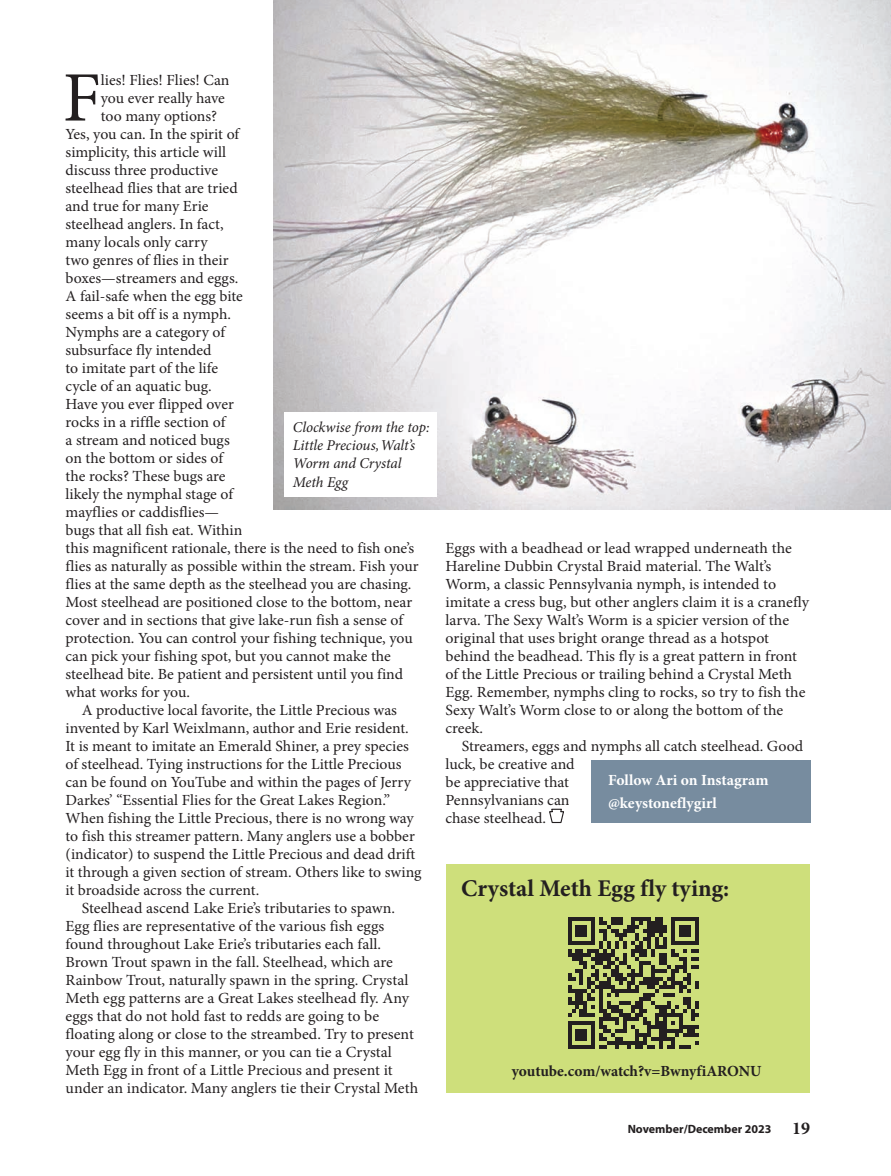
<style>
.page{position:relative;width:891px;height:1176px;background:#fff}
.page>*{position:absolute;margin:0;border:0;box-sizing:border-box;transform-origin:0 0}
.Magazine_body_text{font:70.8px "Minion Pro";color:#231f20}
.New_subhead{font:700 24px "Minion Pro";color:#231f20}
.t1{font:700 18px "Minion Pro";color:#231f20}
.new_body_text{font:15.45px/18px "Minion Pro";color:#231f20}
.Magazine_body_text-2{font:15.45px "Minion Pro";color:#231f20}
.t2{font:700 15.45px "Minion Pro";color:#fff}
.new_body_text-2{font:700 15.45px "Minion Pro";color:#231f20}
.new_captions{font:italic 15px/18px "Minion Pro";letter-spacing:-.01em;color:#231f20}
.t3{font:700 12px "Myriad Pro";color:#231f20}
</style>
<div class="page">
<div style="left:446px;top:864px;width:364px;height:228px;background:#cedf7b"></div>
<svg style="left:549px;top:808px;width:15px;height:15px"></svg>
<svg style="left:568px;top:917px;width:131px;height:131px"></svg>
<div style="left:591px;top:760px;width:219px;height:62px;background:#778c9f"></div>
<img style="left:273px;top:0;width:618px;height:509px">
<div style="left:284px;top:412px;width:153px;height:85px;background:#fff"></div>
<p class="Magazine_body_text" style="left:63px;top:50px;width:40px">F</p>
<p class="Magazine_body_text-2" style="left:101px;top:69px;width:130px">lies! Flies! Flies! Can</p>
<p class="Magazine_body_text-2" style="left:101px;top:87px;width:126px">you ever really have</p>
<p class="Magazine_body_text-2" style="left:101px;top:105px;width:118px">too many options?</p>
<p class="Magazine_body_text-2" style="left:66px;top:123px;width:175px">Yes, you can. In the spirit of</p>
<p class="Magazine_body_text-2" style="left:66px;top:141px;width:162px">simplicity, this article will</p>
<p class="Magazine_body_text-2" style="left:66px;top:159px;width:154px">discuss three productive</p>
<p class="Magazine_body_text-2" style="left:66px;top:177px;width:174px">steelhead flies that are tried</p>
<p class="Magazine_body_text-2" style="left:66px;top:195px;width:145px">and true for many Erie</p>
<p class="Magazine_body_text-2" style="left:66px;top:213px;width:160px">steelhead anglers. In fact,</p>
<p class="Magazine_body_text-2" style="left:66px;top:231px;width:144px">many locals only carry</p>
<p class="Magazine_body_text-2" style="left:66px;top:249px;width:165px">two genres of flies in their</p>
<p class="Magazine_body_text-2" style="left:66px;top:267px;width:174px">boxes—streamers and eggs.</p>
<p class="Magazine_body_text-2" style="left:66px;top:285px;width:179px">A fail-safe when the egg bite</p>
<p class="Magazine_body_text-2" style="left:66px;top:303px;width:167px">seems a bit off is a nymph.</p>
<p class="Magazine_body_text-2" style="left:66px;top:321px;width:161px">Nymphs are a category of</p>
<p class="Magazine_body_text-2" style="left:66px;top:339px;width:148px">subsurface fly intended</p>
<p class="Magazine_body_text-2" style="left:66px;top:357px;width:154px">to imitate part of the life</p>
<p class="Magazine_body_text-2" style="left:66px;top:375px;width:148px">cycle of an aquatic bug.</p>
<p class="Magazine_body_text-2" style="left:66px;top:393px;width:170px">Have you ever flipped over</p>
<p class="Magazine_body_text-2" style="left:66px;top:411px;width:161px">rocks in a riffle section of</p>
<p class="Magazine_body_text-2" style="left:66px;top:429px;width:166px">a stream and noticed bugs</p>
<p class="Magazine_body_text-2" style="left:66px;top:447px;width:159px">on the bottom or sides of</p>
<p class="Magazine_body_text-2" style="left:66px;top:465px;width:162px">the rocks? These bugs are</p>
<p class="Magazine_body_text-2" style="left:66px;top:483px;width:169px">likely the nymphal stage of</p>
<p class="Magazine_body_text-2" style="left:66px;top:501px;width:155px">mayflies or caddisflies—</p>
<p class="Magazine_body_text-2" style="left:66px;top:519px;width:178px">bugs that all fish eat. Within</p>
<p class="Magazine_body_text-2" style="left:66px;top:537px;width:350px">this magnificent rationale, there is the need to fish one’s</p>
<p class="Magazine_body_text-2" style="left:66px;top:555px;width:355px">flies as naturally as possible within the stream. Fish your</p>
<p class="Magazine_body_text-2" style="left:66px;top:573px;width:348px">flies at the same depth as the steelhead you are chasing.</p>
<p class="Magazine_body_text-2" style="left:66px;top:591px;width:348px">Most steelhead are positioned close to the bottom, near</p>
<p class="Magazine_body_text-2" style="left:66px;top:609px;width:339px">cover and in sections that give lake-run fish a sense of</p>
<p class="Magazine_body_text-2" style="left:66px;top:627px;width:349px">protection. You can control your fishing technique, you</p>
<p class="Magazine_body_text-2" style="left:66px;top:645px;width:327px">can pick your fishing spot, but you cannot make the</p>
<p class="Magazine_body_text-2" style="left:66px;top:663px;width:339px">steelhead bite. Be patient and persistent until you find</p>
<p class="Magazine_body_text-2" style="left:66px;top:681px;width:126px">what works for you.</p>
<p class="new_body_text" style="left:66px;top:701px;width:357px;text-indent:16px">A productive local favorite, the Little Precious was invented by Karl Weixlmann, author and Erie resident.<br>It is meant to imitate an Emerald Shiner, a prey species of steelhead. Tying instructions for the Little Precious can be found on YouTube and within the pages of Jerry Darkes’ “Essential Flies for the Great Lakes Region.” When fishing the Little Precious, there is no wrong way to fish this streamer pattern. Many anglers use a bobber (indicator) to suspend the Little Precious and dead drift it through a given section of stream. Others like to swing it broadside across the current.</p>
<p class="new_body_text" style="left:66px;top:899px;width:354px;text-indent:16px">Steelhead ascend Lake Erie’s tributaries to spawn.<br>Egg flies are representative of the various fish eggs found throughout Lake Erie’s tributaries each fall.<br>Brown Trout spawn in the fall. Steelhead, which are Rainbow Trout, naturally spawn in the spring. Crystal Meth egg patterns are a Great Lakes steelhead fly. Any eggs that do not hold fast to redds are going to be floating along or close to the streambed. Try to present your egg fly in this manner, or you can tie a Crystal Meth Egg in front of a Little Precious and present it under an indicator. Many anglers tie their Crystal Meth</p>
<p class="new_captions" style="left:293px;top:418px;width:138px">Clockwise from the top:<br>Little Precious, Walt’s<br>Worm and Crystal<br>Meth Egg</p>
<p class="new_body_text" style="left:446px;top:539px;width:365px">Eggs with a beadhead or lead wrapped underneath the Hareline Dubbin Crystal Braid material. The Walt’s Worm, a classic Pennsylvania nymph, is intended to imitate a cress bug, but other anglers claim it is a cranefly larva. The Sexy Walt’s Worm is a spicier version of the original that uses bright orange thread as a hotspot behind the beadhead. This fly is a great pattern in front of the Little Precious or trailing behind a Crystal Meth Egg. Remember, nymphs cling to rocks, so try to fish the Sexy Walt’s Worm close to or along the bottom of the creek.</p>
<p class="new_body_text" style="left:446px;top:737px;width:359px;text-indent:16px">Streamers, eggs and nymphs all catch steelhead. Good luck, be creative and<br>be appreciative that<br>Pennsylvanians can<br>chase steelhead.</p>
<p class="t2" style="left:608px;top:769px;width:162px">Follow Ari on Instagram</p>
<p class="t2" style="left:608px;top:791px;width:110px">@keystoneflygirl</p>
<p class="New_subhead" style="left:461px;top:871px;width:270px">Crystal Meth Egg fly tying:</p>
<p class="new_body_text-2" style="left:512px;top:1060px;width:251px">youtube.com/watch?v=BwnyfiARONU</p>
<p class="t3" style="left:628px;top:1120px;width:145px">November/December 2023</p>
<p class="t1" style="left:792px;top:1115px;width:19px">19</p>
</div>
